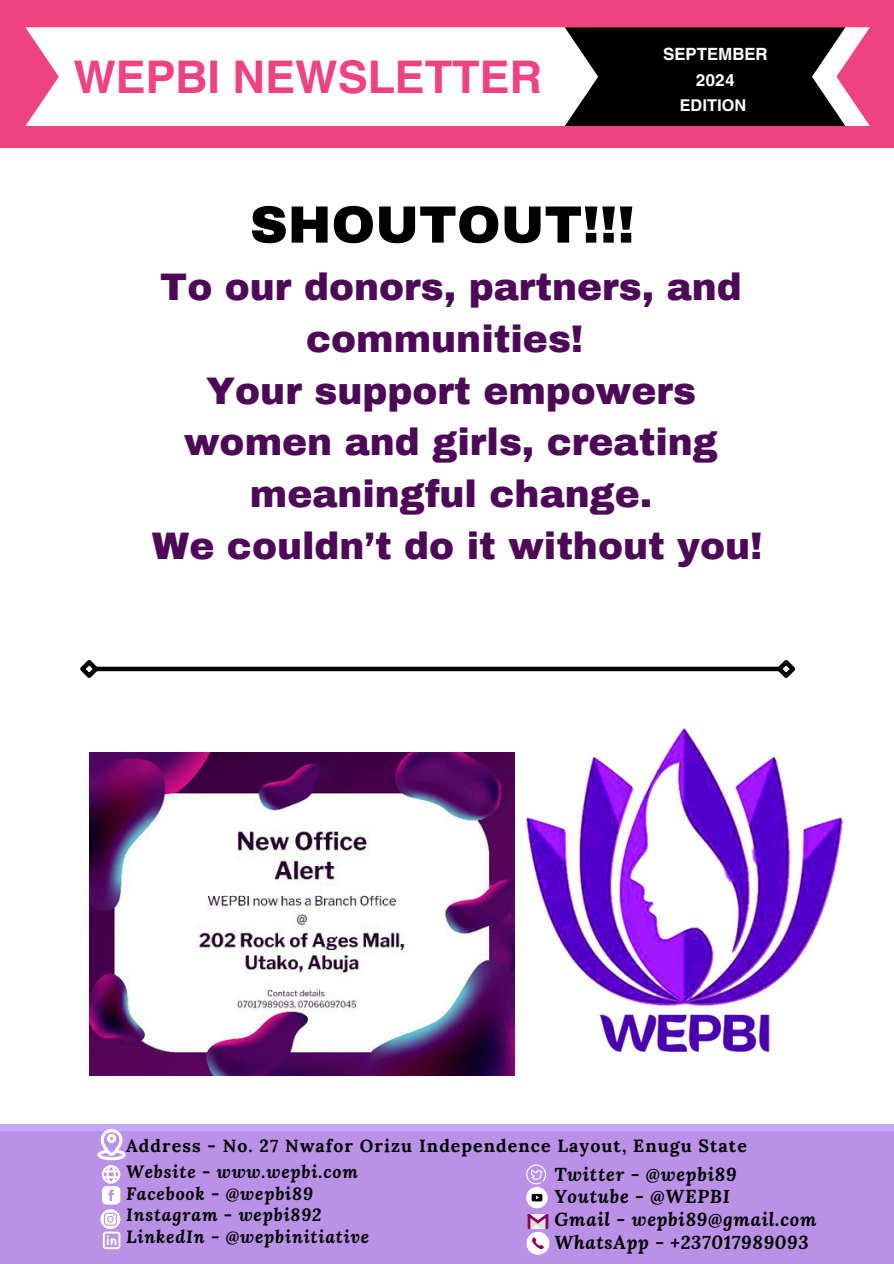
<style>
.page{position:relative;width:894px;height:1264px;background:#fff}
.page>*{position:absolute;margin:0;border:0;box-sizing:border-box;transform-origin:0 0}
.t1{font:900 52.5px "Archivo";color:#000}
.t2{font:700 45px "Helvetica World";color:#ef4381}
.t3{font:900 37.5px "Archivo";color:#4d0857}
.t4{font:italic 700 18.6px "Lora";letter-spacing:.04em;color:#000}
.t5{font:italic 700 17.7px "Lora";letter-spacing:.05em;color:#000}
.t6{font:700 17.7px "Lora";letter-spacing:.06em;color:#000}
.t7{font:700 16.95px/25.8px "Helvetica World";color:#fff;text-align:center}
.t8{font:700 16.2px "Helvetica World";color:#fff}
</style>
<div class="page">
<div style="left:0;top:0;width:893px;height:148px;background:#ef4381"></div>
<div style="left:25px;top:27px;width:844px;height:99px;background:#fff"></div>
<svg style="left:564px;top:27px;width:281px;height:99px;background:#1f1e1e"></svg>
<div style="left:95px;top:666px;width:685px;height:5px;background:#000"></div>
<svg style="left:80px;top:660px;width:22px;height:18px"></svg>
<svg style="left:772px;top:660px;width:24px;height:18px"></svg>
<img style="left:89px;top:752px;width:426px;height:323px">
<img style="left:526px;top:728px;width:315px;height:323px">
<div style="left:0;top:1124px;width:893px;height:139px;background:#ba91e7"></div>
<svg style="left:526px;top:1164px;width:23px;height:90px"></svg>
<svg style="left:98px;top:1129px;width:28px;height:120px"></svg>
<p class="t2" style="left:73px;top:40px;width:469px">WEPBI NEWSLETTER</p>
<p class="t7" style="left:662px;top:39px;width:106px">SEPTEMBER<br>2024</p>
<p class="t8" style="left:679px;top:92px;width:68px">EDITION</p>
<h1 class="t1" style="left:250px;top:196px;width:386px">SHOUTOUT!!!</h1>
<p class="t3" style="left:160px;top:267px;width:583px">To our donors, partners, and</p>
<p class="t3" style="left:306px;top:319px;width:279px">communities!</p>
<p class="t3" style="left:206px;top:370px;width:491px">Your support empowers</p>
<p class="t3" style="left:184px;top:422px;width:535px">women and girls, creating</p>
<p class="t3" style="left:250px;top:474px;width:404px">meaningful change.</p>
<p class="t3" style="left:152px;top:526px;width:612px">We couldn’t do it without you!</p>
<p class="t6" style="left:126px;top:1134px;width:622px">Address - No. 27 Nwafor Orizu Independence Layout, Enugu State</p>
<p class="t5" style="left:126px;top:1159px;width:233px">Website - www.wepbi.com</p>
<p class="t5" style="left:126px;top:1181px;width:188px">Facebook - @wepbi89</p>
<p class="t5" style="left:126px;top:1202px;width:197px">Instagram - wepbi892</p>
<p class="t5" style="left:126px;top:1224px;width:244px">LinkedIn - @wepbinitiative</p>
<p class="t4" style="left:554px;top:1161px;width:183px">Twitter - @wepbi89</p>
<p class="t4" style="left:554px;top:1183px;width:177px">Youtube - @WEPBI</p>
<p class="t4" style="left:554px;top:1206px;width:263px">Gmail - wepbi89@gmail.com</p>
<p class="t4" style="left:554px;top:1229px;width:255px">WhatsApp - +237017989093</p>
</div>
